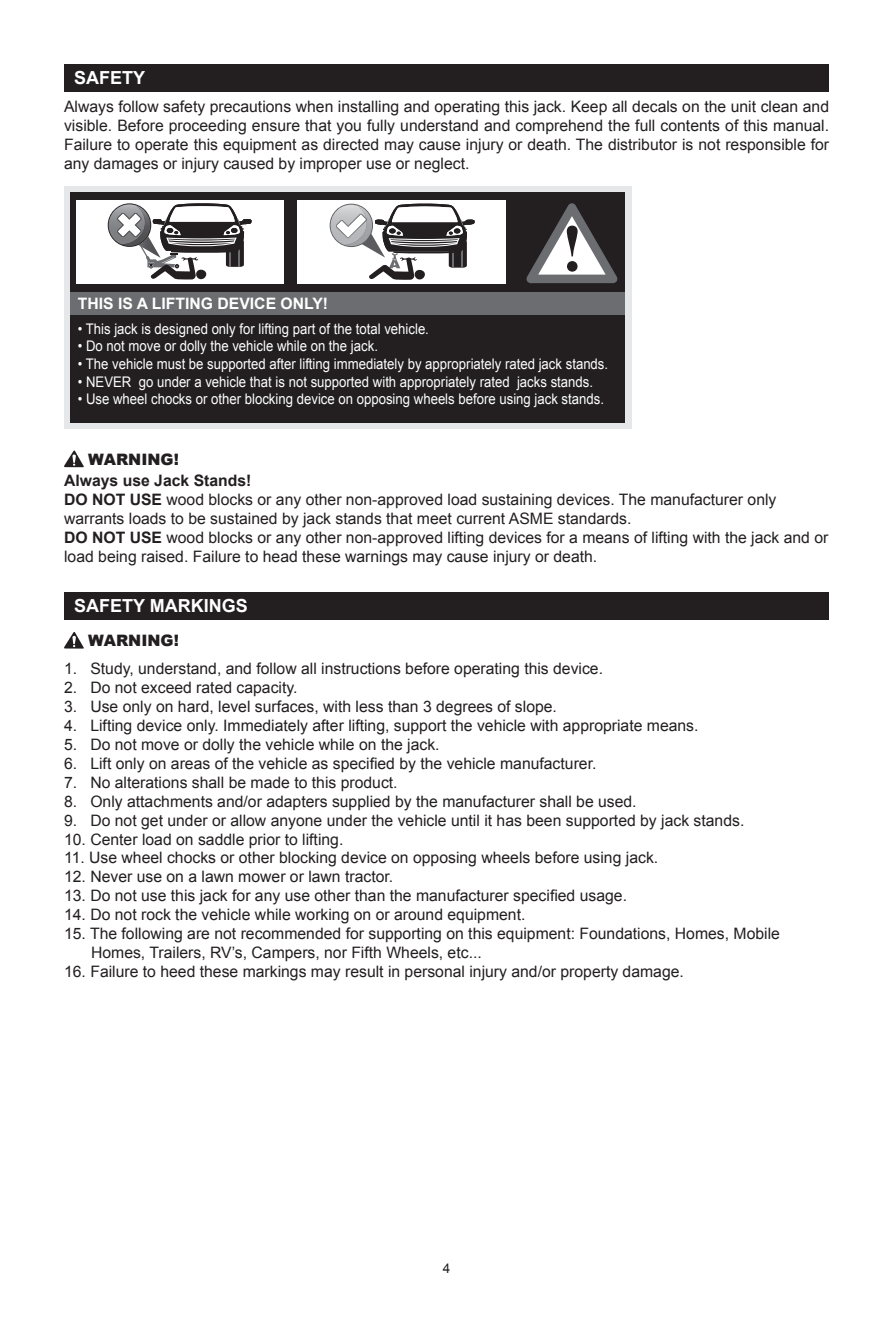
<style>
.page{position:relative;width:893px;height:1340px;background:#fff}
.page>*{position:absolute;margin:0;border:0;box-sizing:border-box;transform-origin:0 0}
.t1{font:700 18px "Arial";color:#fff}
.t2{font:15.75px/18.9px "Arial";color:#231f20}
.t3{font:700 15.75px "Arial";color:#fff}
.t4{font:900 15.75px "Arial";color:#231f20}
.t5{font:14.62px "Arial";color:#fff;scale:.9 1}
.t6{font:13.5px "Arial";color:#231f20}
.s1{font-weight:700}
</style>
<div class="page">
<div style="left:64px;top:64px;width:765px;height:27px;background:#231f20"></div>
<div style="left:64px;top:592px;width:765px;height:27px;background:#231f20"></div>
<div style="left:64px;top:186px;width:568px;height:243px;background:#e6e7e9"></div>
<div style="left:70px;top:192px;width:555px;height:230px;background:#231f20"></div>
<div style="left:77px;top:200px;width:207px;height:84px;background:#fff"></div>
<div style="left:298px;top:200px;width:208px;height:84px;background:#fff"></div>
<svg style="left:109px;top:203px;width:143px;height:77px"></svg>
<svg style="left:331px;top:204px;width:144px;height:76px"></svg>
<div style="left:70px;top:292px;width:555px;height:22px;background:#6c6d70"></div>
<svg style="left:526px;top:203px;width:91px;height:80px"></svg>
<svg style="left:64px;top:450px;width:20px;height:17px"></svg>
<svg style="left:64px;top:632px;width:20px;height:16px"></svg>
<p class="t1" style="left:74px;top:66px;width:73px">SAFETY</p>
<p class="t2" style="left:64px;top:98px;width:767px;text-align:justify">Always follow safety precautions when installing and operating this jack. Keep all decals on the unit clean and visible. Before proceeding ensure that you fully understand and comprehend the full contents of this manual.<br>Failure to operate this equipment as directed may cause injury or death. The distributor is not responsible for any damages or injury caused by improper use or neglect.</p>
<p class="t3" style="left:78px;top:293px;width:252px">THIS IS A LIFTING DEVICE ONLY!</p>
<p class="t5" style="left:78px;top:319px;width:392px">• This jack is designed only for lifting part of the total vehicle.</p>
<p class="t5" style="left:78px;top:337px;width:335px">• Do not move or dolly the vehicle while on the jack.</p>
<p class="t5" style="left:78px;top:354px;width:591px">• The vehicle must be supported after lifting immediately by appropriately rated jack stands.</p>
<p class="t5" style="left:78px;top:372px;width:574px">• NEVER go under a vehicle that is not supported with appropriately rated jacks stands.</p>
<p class="t5" style="left:78px;top:389px;width:586px">• Use wheel chocks or other blocking device on opposing wheels before using jack stands.</p>
<p class="t4" style="left:88px;top:448px;width:92px">WARNING!</p>
<p class="t2" style="left:64px;top:471px;width:766px"><span class="s1">Always use Jack Stands!<br>DO NOT USE</span> wood blocks or any other non-approved load sustaining devices. The manufacturer only warrants loads to be sustained by jack stands that meet current ASME standards.<br><span class="s1">DO NOT USE</span> wood blocks or any other non-approved lifting devices for a means of lifting with the jack and or load being raised. Failure to head these warnings may cause injury or death.</p>
<p class="t1" style="left:74px;top:594px;width:175px">SAFETY MARKINGS</p>
<p class="t4" style="left:88px;top:629px;width:92px">WARNING!</p>
<p class="t2" style="left:64px;top:659px;width:540px">1. Study, understand, and follow all instructions before operating this device.</p>
<p class="t2" style="left:64px;top:678px;width:235px">2. Do not exceed rated capacity.</p>
<p class="t2" style="left:64px;top:697px;width:494px">3. Use only on hard, level surfaces, with less than 3 degrees of slope.</p>
<p class="t2" style="left:64px;top:716px;width:636px">4. Lifting device only. Immediately after lifting, support the vehicle with appropriate means.</p>
<p class="t2" style="left:64px;top:735px;width:377px">5. Do not move or dolly the vehicle while on the jack.</p>
<p class="t2" style="left:64px;top:754px;width:534px">6. Lift only on areas of the vehicle as specified by the vehicle manufacturer.</p>
<p class="t2" style="left:64px;top:773px;width:335px">7. No alterations shall be made to this product.</p>
<p class="t2" style="left:64px;top:792px;width:574px">8. Only attachments and/or adapters supplied by the manufacturer shall be used.</p>
<p class="t2" style="left:64px;top:810px;width:682px">9. Do not get under or allow anyone under the vehicle until it has been supported by jack stands.</p>
<p class="t2" style="left:64px;top:829px;width:281px">10. Center load on saddle prior to lifting.</p>
<p class="t2" style="left:64px;top:848px;width:596px">11. Use wheel chocks or other blocking device on opposing wheels before using jack.</p>
<p class="t2" style="left:64px;top:867px;width:331px">12. Never use on a lawn mower or lawn tractor.</p>
<p class="t2" style="left:64px;top:886px;width:564px">13. Do not use this jack for any use other than the manufacturer specified usage.</p>
<p class="t2" style="left:64px;top:905px;width:463px">14. Do not rock the vehicle while working on or around equipment.</p>
<p class="t2" style="left:91px;top:924px;width:690px;text-indent:-27px">15. The following are not recommended for supporting on this equipment: Foundations, Homes, Mobile<br>Homes, Trailers, RV’s, Campers, nor Fifth Wheels, etc...</p>
<p class="t2" style="left:64px;top:962px;width:621px">16. Failure to heed these markings may result in personal injury and/or property damage.</p>
<p class="t6" style="left:443px;top:1259px;width:9px">4</p>
</div>
